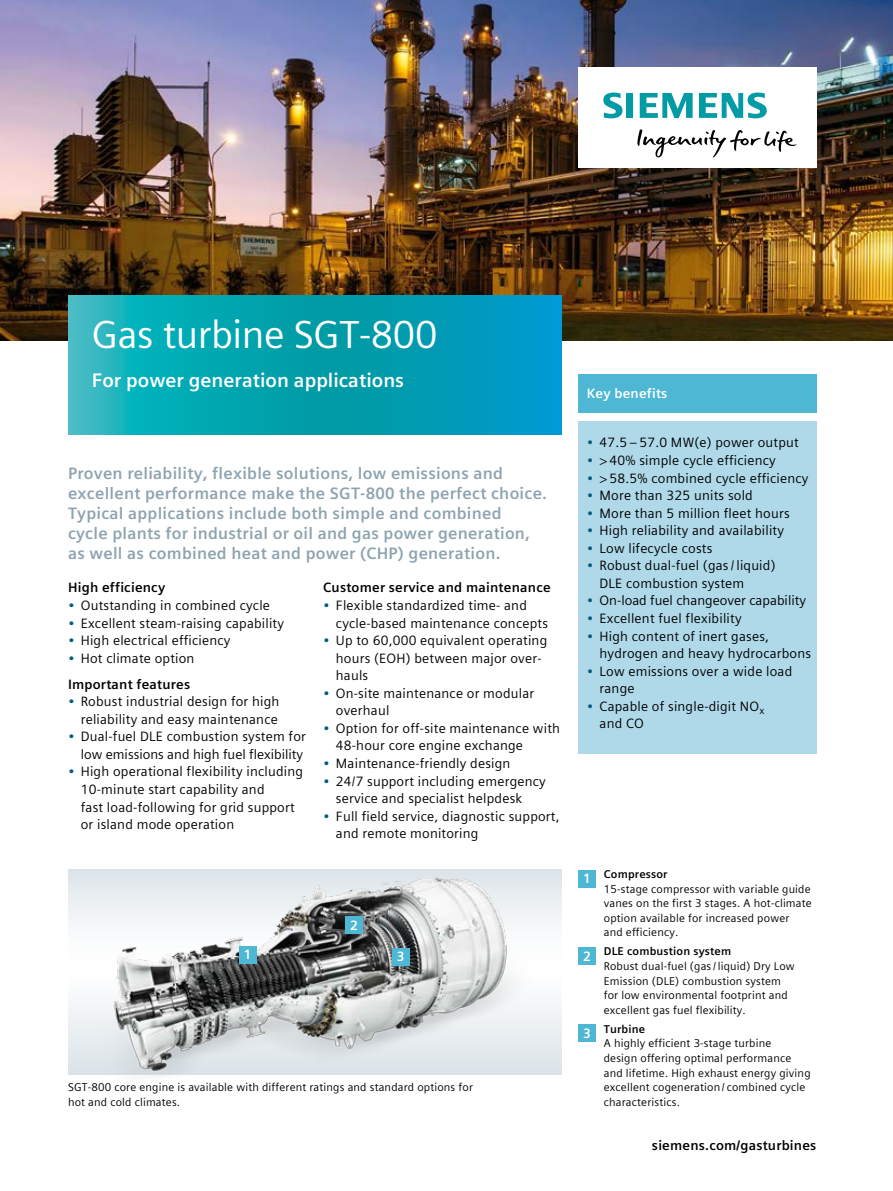
<style>
.page{position:relative;width:893px;height:1191px;background:#fff}
.page>*{position:absolute;margin:0;border:0;box-sizing:border-box;transform-origin:0 0}
.t1{font:39px "Siemens Sans Global";letter-spacing:-.01em;color:#fff}
.t2{font:700 19.5px "Siemens Sans Global";color:#fff}
.t3{font:700 16.5px/19.8px "Siemens Sans Global";letter-spacing:.015em;color:#8da3b0}
.t4{font:13.5px/17.5px "Siemens Sans Global";letter-spacing:.015em;color:#000}
.t5{font:700 13.5px/26.1px "Siemens Sans Global";letter-spacing:.015em;color:#000}
.t6{font:700 13.5px "Siemens Sans Global";letter-spacing:.015em;color:#fff}
.t7{font:11.25px/14.7px "Siemens Sans Global";letter-spacing:.015em;color:#000}
.s1{color:#005c81}
.s2{font-weight:400;color:#005c81}
.s3{font-weight:400}
.s4{font-weight:700;font-size:13.5px;color:#fff}
.s5{font-weight:700}
</style>
<div class="page">
<img style="left:68px;top:869px;width:493px;height:206px">
<img style="left:0;top:0;width:893px;height:340px">
<div style="left:578px;top:67px;width:238px;height:101px;background:#fff"></div>
<svg style="left:637px;top:129px;width:159px;height:28px"></svg>
<svg style="left:603px;top:93px;width:30px;height:25px"></svg>
<svg style="left:640px;top:93px;width:53px;height:25px"></svg>
<svg style="left:699px;top:93px;width:68px;height:25px"></svg>
<div style="left:578px;top:870px;width:18px;height:17px;background:#4eb8d4"></div>
<div style="left:578px;top:947px;width:18px;height:17px;background:#4eb8d4"></div>
<div style="left:578px;top:1024px;width:18px;height:18px;background:#4eb8d4"></div>
<div style="left:578px;top:374px;width:238px;height:38px;background:#4eb8d4"></div>
<div style="left:578px;top:421px;width:238px;height:333px;background:#afd9e9"></div>
<svg style="left:68px;top:296px;width:493px;height:138px;background:#07a3b5"></svg>
<div style="left:345px;top:916px;width:18px;height:18px;background:#4eb8d4"></div>
<div style="left:392px;top:948px;width:17px;height:17px;background:#4eb8d4"></div>
<div style="left:239px;top:946px;width:17px;height:17px;background:#4eb8d4"></div>
<h1 class="t1" style="left:92px;top:305px;width:347px">Gas turbine SGT-800</h1>
<h2 class="t2" style="left:92px;top:365px;width:314px">For power generation applications</h2>
<p class="t3" style="left:68px;top:464px;width:480px">Proven reliability, flexible solutions, low emissions and excellent performance make the SGT-800 the perfect choice.<br>Typical applications include both simple and combined<br>cycle plants for industrial or oil and gas power generation, as well as combined heat and power (CHP) generation.</p>
<p class="t5" style="left:68px;top:575px;width:99px">High efficiency</p>
<p class="t4" style="left:68px;top:596px;width:203px"><span class="s1">•</span> Outstanding in combined cycle</p>
<p class="t4" style="left:68px;top:614px;width:218px"><span class="s1">•</span> Excellent steam-raising capability</p>
<p class="t4" style="left:68px;top:631px;width:164px"><span class="s1">•</span> High electrical efficiency</p>
<p class="t5" style="left:68px;top:645px;width:128px"><span class="s2">•</span> <span class="s3">Hot climate option<br></span>Important features</p>
<p class="t4" style="left:68px;top:693px;width:213px;text-align:right"><span class="s1">•</span> Robust industrial design for high reliability and easy maintenance</p>
<p class="t4" style="left:68px;top:728px;width:239px;text-align:right"><span class="s1">•</span> Dual-fuel DLE combustion system for low emissions and high fuel flexibility</p>
<p class="t4" style="left:81px;top:763px;width:224px;text-indent:-13px"><span class="s1">•</span> High operational flexibility including 10-minute start capability and<br>fast load-following for grid support or island mode operation</p>
<p class="t5" style="left:323px;top:575px;width:229px">Customer service and maintenance</p>
<p class="t4" style="left:336px;top:596px;width:214px;text-indent:-13px"><span class="s1">•</span> Flexible standardized time- and cycle-based maintenance concepts</p>
<p class="t4" style="left:336px;top:631px;width:213px;text-indent:-13px"><span class="s1">•</span> Up to 60,000 equivalent operating hours (EOH) between major over&shy;hauls</p>
<p class="t4" style="left:336px;top:684px;width:200px;text-indent:-13px"><span class="s1">•</span> On-site maintenance or modular overhaul</p>
<p class="t4" style="left:336px;top:719px;width:226px;text-indent:-13px"><span class="s1">•</span> Option for off-site maintenance with<br>48-hour core engine exchange</p>
<p class="t4" style="left:323px;top:754px;width:189px"><span class="s1">•</span> Maintenance-friendly design</p>
<p class="t4" style="left:336px;top:772px;width:211px;text-indent:-13px"><span class="s1">•</span> 24/7 support including emergency service and specialist helpdesk</p>
<p class="t4" style="left:336px;top:807px;width:225px;text-indent:-13px"><span class="s1">•</span> Full field service, diagnostic support, and remote monitoring</p>
<p class="t6" style="left:350px;top:915px;width:9px">2</p>
<p class="t6" style="left:244px;top:944px;width:9px">1</p>
<p class="t6" style="left:397px;top:946px;width:9px">3</p>
<p class="t7" style="left:68px;top:1080px;width:406px">SGT-800 core engine is available with different ratings and standard options for hot and cold climates.</p>
<p class="t6" style="left:587px;top:383px;width:82px">Key benefits</p>
<p class="t4" style="left:587px;top:434px;width:213px"><span class="s1">•</span> 47.5 – 57.0 MW(e) power output</p>
<p class="t4" style="left:587px;top:451px;width:191px"><span class="s1">•</span> &gt; 40% simple cycle efficiency</p>
<p class="t4" style="left:587px;top:469px;width:223px"><span class="s1">•</span> &gt; 58.5% combined cycle efficiency</p>
<p class="t4" style="left:587px;top:487px;width:168px"><span class="s1">•</span> More than 325 units sold</p>
<p class="t4" style="left:587px;top:504px;width:204px"><span class="s1">•</span> More than 5 million fleet hours</p>
<p class="t4" style="left:587px;top:522px;width:199px"><span class="s1">•</span> High reliability and availability</p>
<p class="t4" style="left:587px;top:539px;width:127px"><span class="s1">•</span> Low lifecycle costs</p>
<p class="t4" style="left:600px;top:557px;width:177px;text-indent:-13px"><span class="s1">•</span> Robust dual-fuel (gas / liquid)<br>DLE combustion system</p>
<p class="t4" style="left:587px;top:592px;width:221px"><span class="s1">•</span> On-load fuel changeover capability</p>
<p class="t4" style="left:587px;top:609px;width:156px"><span class="s1">•</span> Excellent fuel flexibility</p>
<p class="t4" style="left:600px;top:627px;width:213px;text-indent:-13px"><span class="s1">•</span> High content of inert gases, hydrogen and heavy hydrocarbons</p>
<p class="t4" style="left:600px;top:662px;width:194px;text-indent:-13px"><span class="s1">•</span> Low emissions over a wide load range</p>
<p class="t4" style="left:600px;top:697px;width:166px;text-indent:-13px"><span class="s1">•</span> Capable of single-digit NO<sub>x </sub>and CO</p>
<p class="t7" style="left:604px;top:866px;width:209px;text-indent:-21px"><span class="s4">1</span> <span class="s5">Compressor<br></span>15-stage compressor with variable guide vanes on the first 3 stages. A hot-climate option available for increased power<br>and efficiency.</p>
<p class="t7" style="left:604px;top:944px;width:192px;text-indent:-21px"><span class="s4">2</span> <span class="s5">DLE combustion system<br></span>Robust dual-fuel (gas / liquid) Dry Low Emission (DLE) combustion system for low environmental footprint and excellent gas fuel flexibility.</p>
<p class="t7" style="left:604px;top:1021px;width:208px;text-indent:-21px"><span class="s4">3</span> <span class="s5">Turbine<br></span>A highly efficient 3-stage turbine<br>design offering optimal performance and lifetime. High exhaust energy giving excellent cogeneration / combined cycle characteristics.</p>
<p class="t5" style="left:652px;top:1132px;width:166px">siemens.com/gasturbines</p>
</div>
